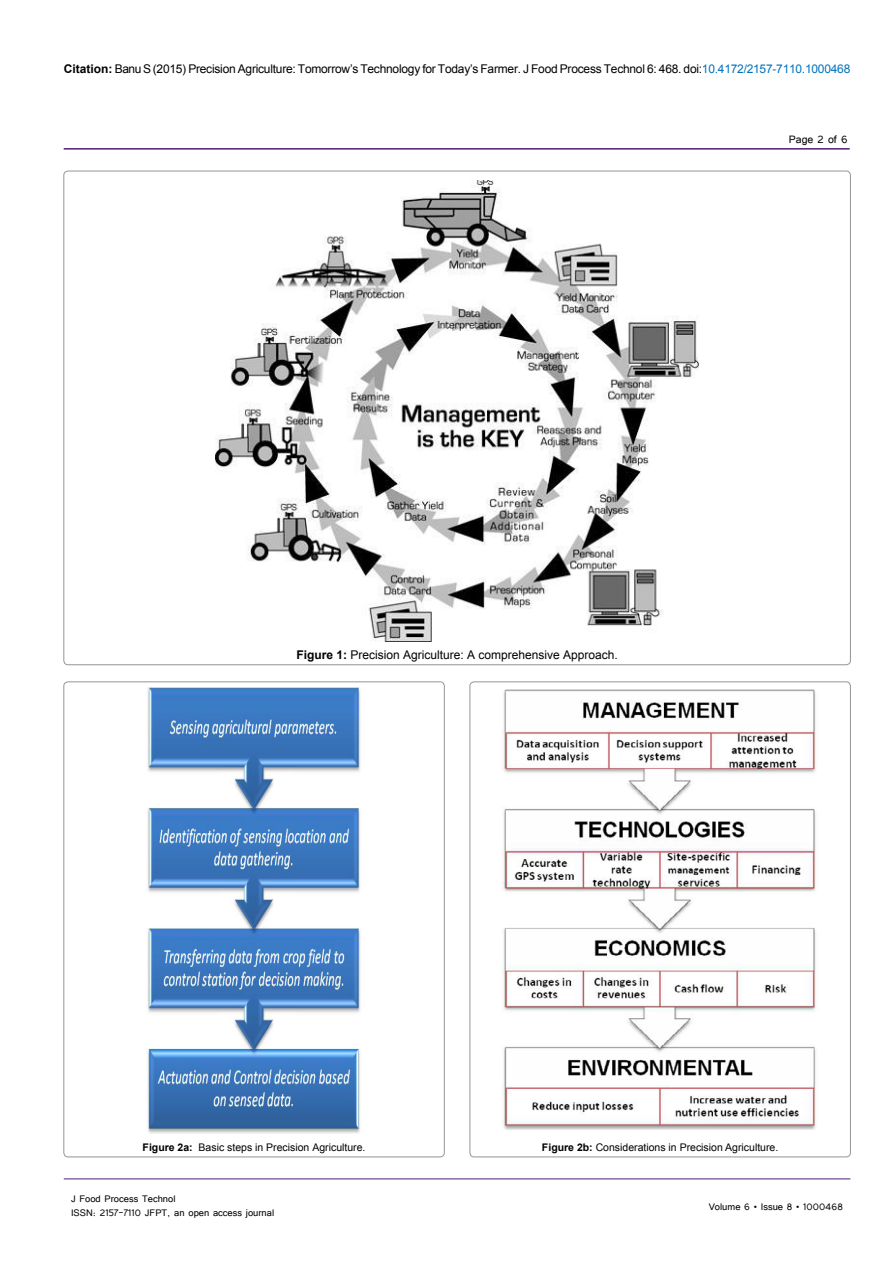
<style>
.page{position:relative;width:893px;height:1263px;background:#fff}
.page>*{position:absolute;margin:0;border:0;box-sizing:border-box;transform-origin:0 0}
.t1{font:13.5px "Tunga";color:#000}
.t2{font:12px "Arial";letter-spacing:-.02em;color:#000}
.t3{font:12px/14.4px "Tunga";color:#000}
.t4{font:12px "Arial";color:#000}
.t5{font:10.5px "Arial";color:#000}
.s1{font-weight:700}
.s2{color:#0072bc}
</style>
<div class="page">
<hr style="left:64px;top:148px;width:786px;height:2px;background:#511c74">
<hr style="left:64px;top:1179px;width:786px;height:1px;background:#511c74">
<img style="left:215px;top:181px;width:484px;height:460px">
<img style="left:147px;top:687px;width:214px;height:446px">
<img style="left:501px;top:690px;width:315px;height:440px">
<p class="t2" style="left:64px;top:60px;width:788px"><span class="s1">Citation:</span> Banu S (2015) Precision Agriculture: Tomorrow’s Technology for Today’s Farmer. J Food Process Technol 6: 468. doi:<span class="s2">10.4172/2157-7110.1000468</span></p>
<p class="t1" style="left:789px;top:131px;width:60px">Page 2 of 6</p>
<p class="t4" style="left:296px;top:647px;width:323px"><span class="s1">Figure 1:</span> Precision Agriculture: A comprehensive Approach.</p>
<p class="t5" style="left:143px;top:1140px;width:224px"><span class="s1">Figure 2a:</span> Basic steps in Precision Agriculture.</p>
<p class="t5" style="left:542px;top:1140px;width:238px"><span class="s1">Figure 2b:</span> Considerations in Precision Agriculture.</p>
<p class="t3" style="left:71px;top:1190px;width:205px">J Food Process Technol<br>ISSN: 2157-7110 JFPT, an open access journal</p>
<p class="t3" style="left:709px;top:1199px;width:136px">Volume 6 • Issue 8 • 1000468</p>
</div>
